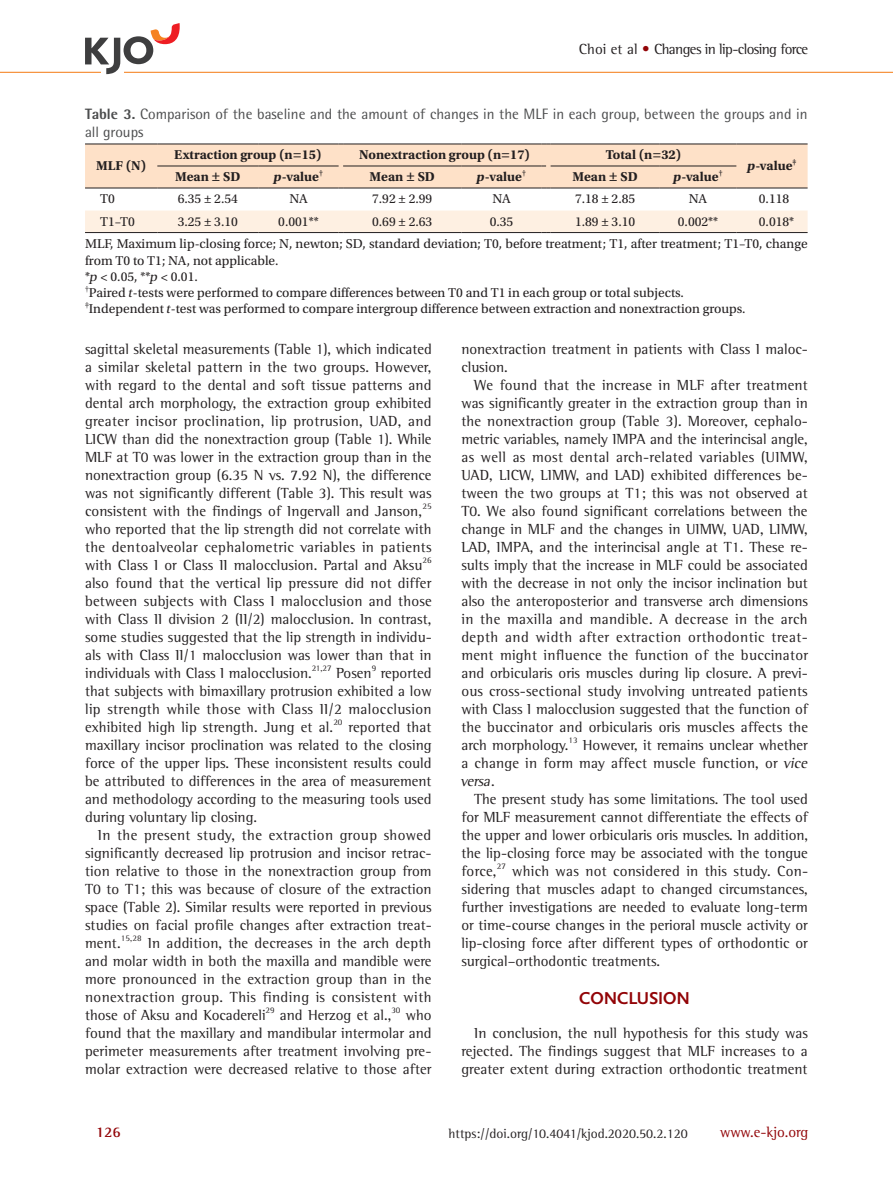
<style>
.page{position:relative;width:893px;height:1191px;background:#fff}
.page>*{position:absolute;margin:0;border:0;box-sizing:border-box;transform-origin:0 0}
.t1{font:700 18px "Nexus Sans";color:#920407}
.t2{font:15px/18px "Rotis Semi Serif Std";color:#231f20;text-align:justify}
.t3{font:15px/18px "Rotis Semi Sans Std";color:#4b4c4d}
.t4{font:15px "Rotis Semi Serif Std";letter-spacing:-.04em;color:#231f20}
.t5{font:15px "Rotis Semi Serif Std";color:#920407}
.t6{font:700 15px "Rotis Semi Serif Std";color:#920407}
.t7{font:13.5px/22.4px "Utopia Std";color:#231f20}
.t8{font:700 13.5px "Utopia Std";color:#231f20}
.t9{font:13.5px "Rotis Semi Serif Std";color:#231f20}
.t10{font:8.7px "Rotis Semi Serif Std";letter-spacing:.005em;color:#231f20}
.t11{font:700 7.8px "Utopia Std";color:#231f20}
.t12{font:7.8px "Utopia Std";color:#231f20}
.s1{color:#920407}
.s2{font-weight:800}
.s3{font-style:italic}
</style>
<div class="page">
<hr style="left:0;top:72px;width:893px;height:1px;background:#f58220">
<svg style="left:85px;top:23px;width:95px;height:51px"></svg>
<div style="left:85px;top:210px;width:723px;height:23px;background:#fef0e2"></div>
<hr style="left:551px;top:232px;width:109px;height:1px;background:#231f20">
<hr style="left:660px;top:232px;width:76px;height:1px;background:#231f20">
<hr style="left:736px;top:232px;width:72px;height:1px;background:#231f20">
<hr style="left:461px;top:232px;width:81px;height:1px;background:#231f20">
<svg style="left:85px;top:144px;width:723px;height:45px;background:#f3d7c0"></svg>
<hr style="left:736px;top:144px;width:72px;height:1px;background:#231f20">
<hr style="left:736px;top:188px;width:72px;height:1px;background:#231f20">
<p class="t4" style="left:579px;top:40px;width:231px">Choi et al <span class="s1">•</span> Changes in lip-closing force</p>
<p class="t3" style="left:85px;top:105px;width:724px"><span class="s2">Table 3.</span> Comparison of the baseline and the amount of changes in the MLF in each group, between the groups and in all groups</p>
<p class="t8" style="left:96px;top:158px;width:52px">MLF (N)</p>
<p class="t8" style="left:174px;top:147px;width:149px">Extraction group (n=15)</p>
<p class="t8" style="left:359px;top:147px;width:172px">Nonextraction group (n=17)</p>
<p class="t8" style="left:606px;top:147px;width:77px">Total (n=32)</p>
<p class="t8" style="left:747px;top:158px;width:47px"><span class="s3">p</span>-value</p>
<p class="t11" style="left:793px;top:157px;width:5px">‡</p>
<p class="t8" style="left:175px;top:169px;width:67px">Mean ± SD</p>
<p class="t8" style="left:273px;top:169px;width:47px"><span class="s3">p</span>-value</p>
<p class="t11" style="left:319px;top:168px;width:5px">†</p>
<p class="t8" style="left:370px;top:169px;width:67px">Mean ± SD</p>
<p class="t8" style="left:476px;top:169px;width:47px"><span class="s3">p</span>-value</p>
<p class="t11" style="left:522px;top:168px;width:5px">†</p>
<p class="t8" style="left:573px;top:169px;width:67px">Mean ± SD</p>
<p class="t8" style="left:673px;top:169px;width:47px"><span class="s3">p</span>-value</p>
<p class="t11" style="left:719px;top:168px;width:5px">†</p>
<p class="t7" style="left:100px;top:188px;width:16px">T0</p>
<p class="t7" style="left:178px;top:188px;width:62px">6.35 ± 2.54</p>
<p class="t7" style="left:289px;top:188px;width:20px">NA</p>
<p class="t7" style="left:372px;top:188px;width:62px">7.92 ± 2.99</p>
<p class="t7" style="left:492px;top:188px;width:20px">NA</p>
<p class="t7" style="left:575px;top:188px;width:62px">7.18 ± 2.85</p>
<p class="t7" style="left:689px;top:188px;width:20px">NA</p>
<p class="t7" style="left:759px;top:188px;width:32px">0.118</p>
<p class="t7" style="left:100px;top:211px;width:36px">T1–T0</p>
<p class="t7" style="left:178px;top:211px;width:62px">3.25 ± 3.10</p>
<p class="t7" style="left:278px;top:211px;width:42px">0.001**</p>
<p class="t7" style="left:372px;top:211px;width:62px">0.69 ± 2.63</p>
<p class="t7" style="left:490px;top:211px;width:25px">0.35</p>
<p class="t7" style="left:575px;top:211px;width:62px">1.89 ± 3.10</p>
<p class="t7" style="left:678px;top:211px;width:42px">0.002**</p>
<p class="t7" style="left:85px;top:211px;width:724px;text-indent:674px">0.018*<br>MLF, Maximum lip-closing force; N, newton; SD, standard deviation; T0, before treatment; T1, after treatment; T1–T0, change</p>
<p class="t7" style="left:85px;top:252px;width:195px;line-height:16.2px">from T0 to T1; NA, not applicable. *<span class="s3">p</span> &lt; 0.05, **<span class="s3">p</span> &lt; 0.01.</p>
<p class="t12" style="left:85px;top:284px;width:5px">†</p>
<p class="t7" style="left:89px;top:282px;width:596px">Paired <span class="s3">t</span>-tests were performed to compare differences between T0 and T1 in each group or total subjects.</p>
<p class="t12" style="left:85px;top:300px;width:5px">‡</p>
<p class="t7" style="left:89px;top:298px;width:658px">Independent <span class="s3">t</span>-test was performed to compare intergroup difference between extraction and nonextraction groups.</p>
<p class="t2" style="left:85px;top:339px;width:348px">sagittal skeletal measurements (Table 1), which indicated a similar skeletal pattern in the two groups. However, with regard to the dental and soft tissue patterns and dental arch morphology, the extraction group exhibited greater incisor proclination, lip protrusion, UAD, and LICW than did the nonextraction group (Table 1). While MLF at T0 was lower in the extraction group than in the nonextraction group (6.35 N vs. 7.92 N), the difference was not significantly different (Table 3). This result was consistent with the findings of Ingervall and Janson,</p>
<p class="t10" style="left:422px;top:500px;width:11px">25</p>
<p class="t2" style="left:85px;top:519px;width:348px">who reported that the lip strength did not correlate with the dentoalveolar cephalometric variables in patients with Class I or Class II malocclusion. Partal and Aksu</p>
<p class="t10" style="left:422px;top:554px;width:11px">26</p>
<p class="t2" style="left:85px;top:573px;width:348px">also found that the vertical lip pressure did not differ between subjects with Class I malocclusion and those with Class II division 2 (II/2) malocclusion. In contrast, some studies suggested that the lip strength in individu&shy;als with Class II/1 malocclusion was lower than that in individuals with Class I malocclusion.</p>
<p class="t10" style="left:312px;top:662px;width:21px">21,27</p>
<p class="t2" style="left:336px;top:663px;width:37px">Posen</p>
<p class="t10" style="left:372px;top:662px;width:6px">9</p>
<p class="t2" style="left:85px;top:663px;width:348px;text-indent:296px">reported that subjects with bimaxillary protrusion exhibited a low lip strength while those with Class II/2 malocclusion exhibited high lip strength. Jung et al.</p>
<p class="t10" style="left:333px;top:716px;width:11px">20</p>
<p class="t2" style="left:85px;top:717px;width:348px;text-indent:264px">reported that maxillary incisor proclination was related to the closing force of the upper lips. These inconsistent results could be attributed to differences in the area of measurement and methodology according to the measuring tools used during voluntary lip closing.</p>
<p class="t2" style="left:85px;top:825px;width:348px;text-indent:13px">In the present study, the extraction group showed significantly decreased lip protrusion and incisor retrac&shy;tion relative to those in the nonextraction group from T0 to T1; this was because of closure of the extraction space (Table 2). Similar results were reported in previous studies on facial profile changes after extraction treat&shy;ment.</p>
<p class="t10" style="left:121px;top:932px;width:22px">15,28</p>
<p class="t2" style="left:85px;top:933px;width:348px;text-indent:63px">In addition, the decreases in the arch depth and molar width in both the maxilla and mandible were more pronounced in the extraction group than in the nonextraction group. This finding is consistent with those of Aksu and Kocadereli</p>
<p class="t10" style="left:266px;top:1004px;width:11px">29</p>
<p class="t2" style="left:280px;top:1005px;width:113px">and Herzog et al.,</p>
<p class="t10" style="left:391px;top:1004px;width:11px">30</p>
<p class="t2" style="left:85px;top:1005px;width:348px;text-indent:321px">who found that the maxillary and mandibular intermolar and perimeter measurements after treatment involving pre&shy;molar extraction were decreased relative to those after</p>
<p class="t2" style="left:461px;top:339px;width:348px">nonextraction treatment in patients with Class I maloc&shy;clusion.</p>
<p class="t2" style="left:461px;top:375px;width:348px;text-indent:13px">We found that the increase in MLF after treatment was significantly greater in the extraction group than in the nonextraction group (Table 3). Moreover, cephalo&shy;metric variables, namely IMPA and the interincisal angle, as well as most dental arch-related variables (UIMW, UAD, LICW, LIMW, and LAD) exhibited differences be&shy;tween the two groups at T1; this was not observed at T0. We also found significant correlations between the change in MLF and the changes in UIMW, UAD, LIMW, LAD, IMPA, and the interincisal angle at T1. These re&shy;sults imply that the increase in MLF could be associated with the decrease in not only the incisor inclination but also the anteroposterior and transverse arch dimensions in the maxilla and mandible. A decrease in the arch depth and width after extraction orthodontic treat&shy;ment might influence the function of the buccinator and orbicularis oris muscles during lip closure. A previ&shy;ous cross-sectional study involving untreated patients with Class I malocclusion suggested that the function of the buccinator and orbicularis oris muscles affects the arch morphology.</p>
<p class="t10" style="left:568px;top:734px;width:11px">13</p>
<p class="t2" style="left:460px;top:735px;width:351px;text-align:left;text-indent:122px">However, it remains unclear whether a change in form may affect muscle function, or <span class="s3">vice versa</span>.</p>
<p class="t2" style="left:461px;top:789px;width:348px;text-indent:13px">The present study has some limitations. The tool used for MLF measurement cannot differentiate the effects of the upper and lower orbicularis oris muscles. In addition, the lip-closing force may be associated with the tongue force,</p>
<p class="t10" style="left:497px;top:860px;width:11px">27</p>
<p class="t2" style="left:461px;top:861px;width:348px;text-indent:51px">which was not considered in this study. Con&shy;sidering that muscles adapt to changed circumstances, further investigations are needed to evaluate long-term or time-course changes in the perioral muscle activity or lip-closing force after different types of orthodontic or surgical–orthodontic treatments.</p>
<p class="t1" style="left:579px;top:986px;width:112px">CONCLUSION</p>
<p class="t2" style="left:461px;top:1023px;width:348px;text-indent:13px">In conclusion, the null hypothesis for this study was rejected. The findings suggest that MLF increases to a greater extent during extraction orthodontic treatment</p>
<p class="t6" style="left:96px;top:1122px;width:27px">126</p>
<p class="t9" style="left:449px;top:1125px;width:241px">https://doi.org/10.4041/kjod.2020.50.2.120</p>
<p class="t5" style="left:720px;top:1122px;width:90px">www.e-kjo.org</p>
</div>
